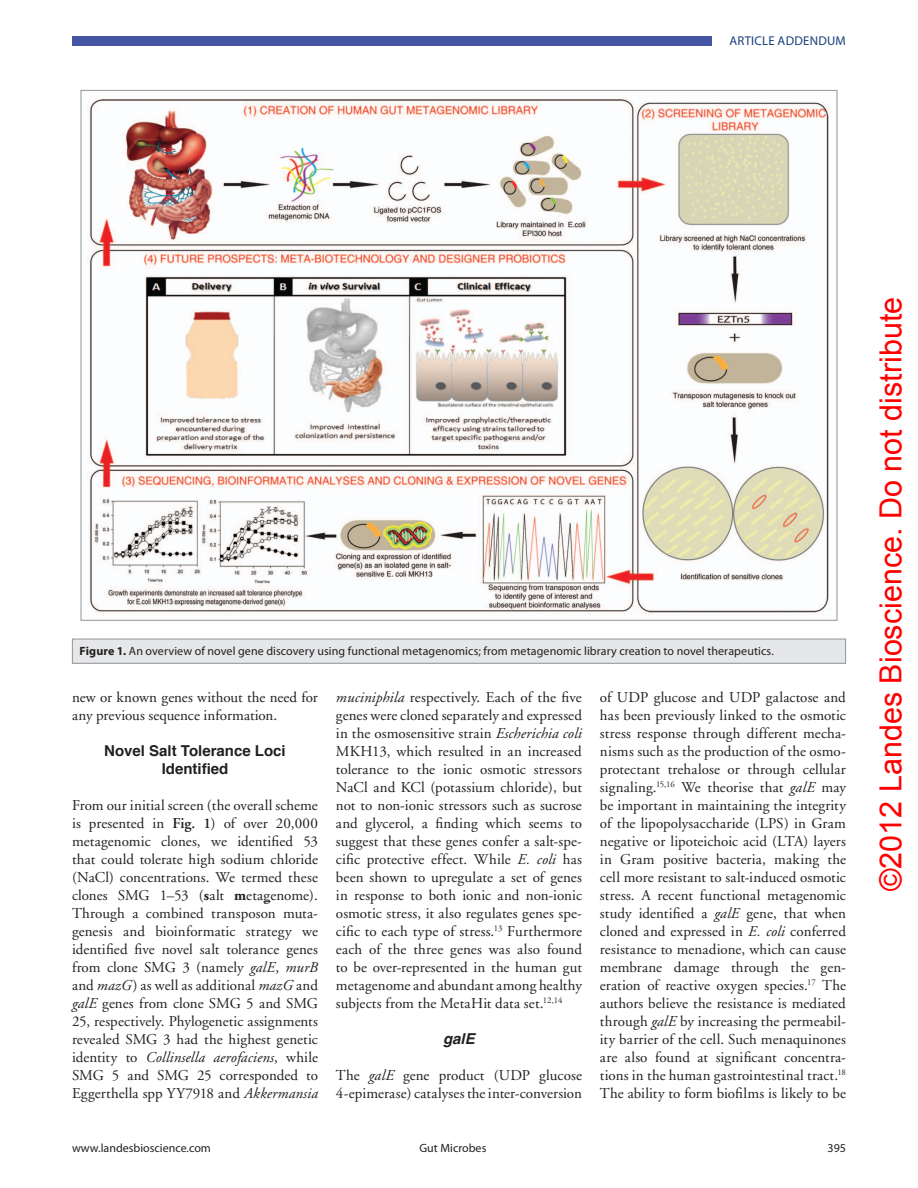
<style>
.page{position:relative;width:918px;height:1188px;background:#fff}
.page>*{position:absolute;margin:0;border:0;box-sizing:border-box;transform-origin:0 0}
.t1{font:30.45px "Arial";color:#f00}
.t2{font:15px/18px "Adobe Garamond";letter-spacing:.005em;color:#231f20;text-align:justify}
.t3{font:700 15px/18px "Helvetica";color:#231f20;text-align:center}
.t4{font:italic 700 15px "Helvetica";color:#231f20}
.t5{font:12.75px "Myriad Pro";letter-spacing:.02em;color:#193f7c}
.t6{font:12px "Myriad Pro";letter-spacing:.005em;color:#231f20}
.s1{font-weight:700}
.s2{font-weight:600}
.s3{font-style:italic}
</style>
<div class="page">
<div style="left:72px;top:36px;width:640px;height:10px;background:#4455a4"></div>
<img style="left:87px;top:96px;width:743px;height:519px">
<div style="left:72px;top:639px;width:774px;height:24px;background:#e6e7e9"></div>
<div style="left:72px;top:639px;width:774px;height:25px;border:1px solid #939598"></div>
<p class="t5" style="left:729px;top:33px;width:116px">Article Addendum</p>
<p class="t6" style="left:80px;top:644px;width:696px"><span class="s1">Figure 1.</span> An overview of novel gene discovery using functional metagenomics; from metagenomic library creation to novel therapeutics.</p>
<p class="t2" style="left:72px;top:689px;width:247px">new or known genes without the need for any previous sequence information.</p>
<p class="t3" style="left:104px;top:742px;width:183px">Novel Salt Tolerance Loci<br>Identified</p>
<p class="t2" style="left:72px;top:797px;width:248px">From our initial screen (the overall scheme is presented in <span class="s2">Fig. 1</span>) of over 20,000 metagenomic clones, we identified 53 that could tolerate high sodium chloride (NaCl) concentrations. We termed these clones SMG 1–53 (<span class="s1">s</span>alt <span class="s1">m</span>etagenome).<br>Through a combined transposon muta&shy;genesis and bioinformatic strategy we identified five novel salt tolerance genes from clone SMG 3 (namely <span class="s3">galE</span>, <span class="s3">murB </span>and <span class="s3">mazG</span>) as well as additional <span class="s3">mazG</span> and <span class="s3">galE</span> genes from clone SMG 5 and SMG 25, respectively. Phylogenetic assignments revealed SMG 3 had the highest genetic identity to <span class="s3">Collinsella aerofaciens</span>, while SMG 5 and SMG 25 corresponded to Eggerthella spp YY7918 and <span class="s3">Akkermansia</span></p>
<p class="t2" style="left:336px;top:689px;width:248px"><span class="s3">muciniphila</span> respectively. Each of the five genes were cloned separately and expressed in the osmosensitive strain <span class="s3">Escherichia coli </span>MKH13, which resulted in an increased tolerance to the ionic osmotic stressors NaCl and KCl (potassium chloride), but not to non-ionic stressors such as sucrose and glycerol, a finding which seems to suggest that these genes confer a salt-spe&shy;cific protective effect. While <span class="s3">E. coli</span> has been shown to upregulate a set of genes in response to both ionic and non-ionic osmotic stress, it also regulates genes spe&shy;cific to each type of stress.<sup>13</sup> Furthermore each of the three genes was also found to be over-represented in the human gut metagenome and abundant among healthy subjects from the MetaHit data set.<sup>12,14</sup></p>
<p class="t4" style="left:443px;top:1027px;width:33px">galE</p>
<p class="t2" style="left:336px;top:1067px;width:247px">The <span class="s3">galE</span> gene product (UDP glucose<br>4-epimerase) catalyses the inter-conversion</p>
<p class="t2" style="left:600px;top:689px;width:248px">of UDP glucose and UDP galactose and has been previously linked to the osmotic stress response through different mecha&shy;nisms such as the production of the osmo&shy;protectant trehalose or through cellular signaling.<sup>15,16</sup> We theorise that <span class="s3">galE</span> may be important in maintaining the integrity of the lipopolysaccharide (LPS) in Gram negative or lipoteichoic acid (LTA) layers in Gram positive bacteria, making the cell more resistant to salt-induced osmotic stress. A recent functional metagenomic study identified a <span class="s3">galE</span> gene, that when cloned and expressed in <span class="s3">E. coli</span> conferred resistance to menadione, which can cause membrane damage through the gen&shy;eration of reactive oxygen species.<sup>17</sup> The authors believe the resistance is mediated through <span class="s3">galE</span> by increasing the permeabil&shy;ity barrier of the cell. Such menaquinones are also found at significant concentra&shy;tions in the human gastrointestinal tract.<sup>18<br></sup>The ability to form biofilms is likely to be</p>
<p class="t6" style="left:72px;top:1141px;width:140px">www.landesbioscience.com</p>
<p class="t6" style="left:420px;top:1141px;width:68px">Gut Microbes</p>
<p class="t6" style="left:828px;top:1141px;width:20px">395</p>
<h1 class="t1" style="left:871px;top:891px;width:595px;rotate:-90deg">©2012 Landes Bioscience. Do not distribute</h1>
</div>
